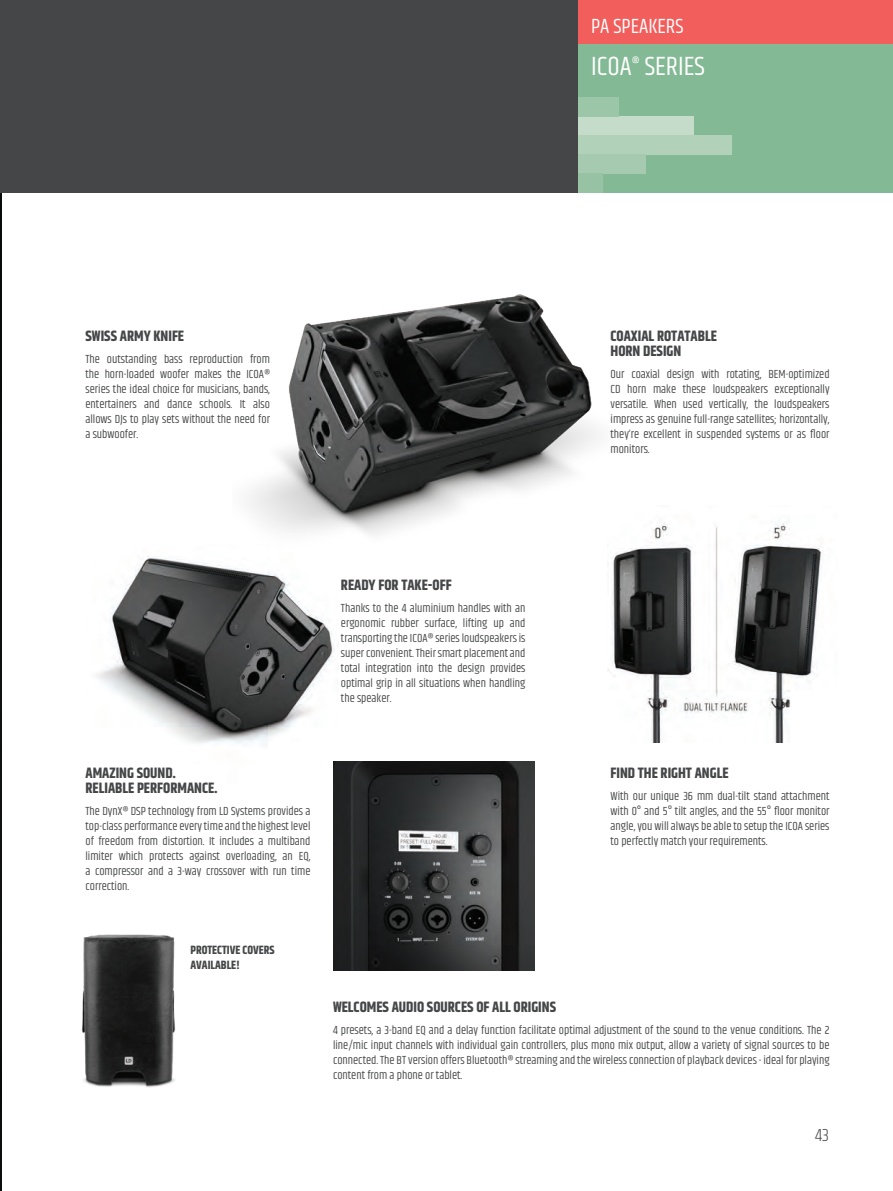
<style>
.page{position:relative;width:893px;height:1191px;background:#fff}
.page>*{position:absolute;margin:0;border:0;box-sizing:border-box;transform-origin:0 0}
.t1{font:27px "Khand";color:#fff}
.t2{font:21px "Khand";color:#fff}
.t3{font:300 18px "Khand";color:#454647}
.t4{font:700 15px/15px "Khand";color:#454647}
.t5{font:12px/15px "Khand";color:#454647;text-align:justify}
.t6{font:700 12px/15px "Khand";color:#454647}
</style>
<div class="page">
<div style="left:0;top:0;width:893px;height:193px;background:#454647"></div>
<div style="left:578px;top:0;width:315px;height:45px;background:#f15e5c"></div>
<div style="left:578px;top:45px;width:315px;height:148px;background:#84b995"></div>
<div style="left:578px;top:116px;width:115px;height:19px;background:#c6dccb"></div>
<div style="left:578px;top:135px;width:153px;height:20px;background:#b2d1b9"></div>
<div style="left:578px;top:155px;width:67px;height:19px;background:#a6caaf"></div>
<div style="left:578px;top:97px;width:41px;height:19px;background:#9cc6a8"></div>
<div style="left:578px;top:174px;width:25px;height:19px;background:#97c2a3"></div>
<img style="left:97px;top:556px;width:241px;height:206px">
<img style="left:608px;top:523px;width:215px;height:220px">
<img style="left:232px;top:294px;width:389px;height:302px">
<img style="left:81px;top:934px;width:95px;height:154px">
<img style="left:333px;top:762px;width:201px;height:208px">
<img style="left:0;top:193px;width:1px;height:998px">
<h2 class="t2" style="left:591px;top:14px;width:94px">PA SPEAKERS</h2>
<h1 class="t1" style="left:591px;top:50px;width:115px">ICOA<sup>®</sup> SERIES</h1>
<p class="t4" style="left:86px;top:329px;width:100px">SWISS ARMY KNIFE</p>
<p class="t5" style="left:86px;top:352px;width:186px">The outstanding bass reproduction from the horn-loaded woofer makes the ICOA® series the ideal choice for musicians, bands, entertainers and dance schools. It also allows DJs to play sets without the need for a subwoofer.</p>
<p class="t4" style="left:610px;top:329px;width:108px">COAXIAL ROTATABLE<br>HORN DESIGN</p>
<p class="t5" style="left:610px;top:367px;width:221px">Our coaxial design with rotating, BEM-optimized CD horn make these loudspeakers exceptionally versatile. When used vertically, the loudspeakers impress as genuine full-range satellites; horizontally, they‘re excellent in suspended systems or as floor monitors.</p>
<p class="t4" style="left:341px;top:577px;width:112px">READY FOR TAKE-OFF</p>
<p class="t5" style="left:341px;top:601px;width:186px">Thanks to the 4 aluminium handles with an ergonomic rubber surface, lifting up and transporting the ICOA® series loudspeakers is super convenient. Their smart placement and total integration into the design provides optimal grip in all situations when handling the speaker.</p>
<p class="t4" style="left:86px;top:765px;width:134px">AMAZING SOUND.<br>RELIABLE PERFORMANCE.</p>
<p class="t5" style="left:86px;top:804px;width:227px">The DynX® DSP technology from LD Systems provides a top-class performance every time and the highest level of freedom from distortion. It includes a multiband limiter which protects against overloading, an EQ, a compressor and a 3-way crossover with run time correction.</p>
<p class="t6" style="left:191px;top:943px;width:86px">PROTECTIVE COVERS<br>AVAILABLE!</p>
<p class="t4" style="left:610px;top:765px;width:119px">FIND THE RIGHT ANGLE</p>
<p class="t5" style="left:610px;top:789px;width:220px">With our unique 36 mm dual-tilt stand attachment with 0° and 5° tilt angles, and the 55° floor monitor angle, you will always be able to setup the ICOA series to perfectly match your requirements.</p>
<p class="t4" style="left:333px;top:999px;width:225px">WELCOMES AUDIO SOURCES OF ALL ORIGINS</p>
<p class="t5" style="left:333px;top:1023px;width:498px">4 presets, a 3-band EQ and a delay function facilitate optimal adjustment of the sound to the venue conditions. The 2 line/mic input channels with individual gain controllers, plus mono mix output, allow a variety of signal sources to be connected. The BT version offers Bluetooth® streaming and the wireless connection of playback devices - ideal for playing content from a phone or tablet.</p>
<h3 class="t3" style="left:815px;top:1124px;width:15px">43</h3>
</div>
